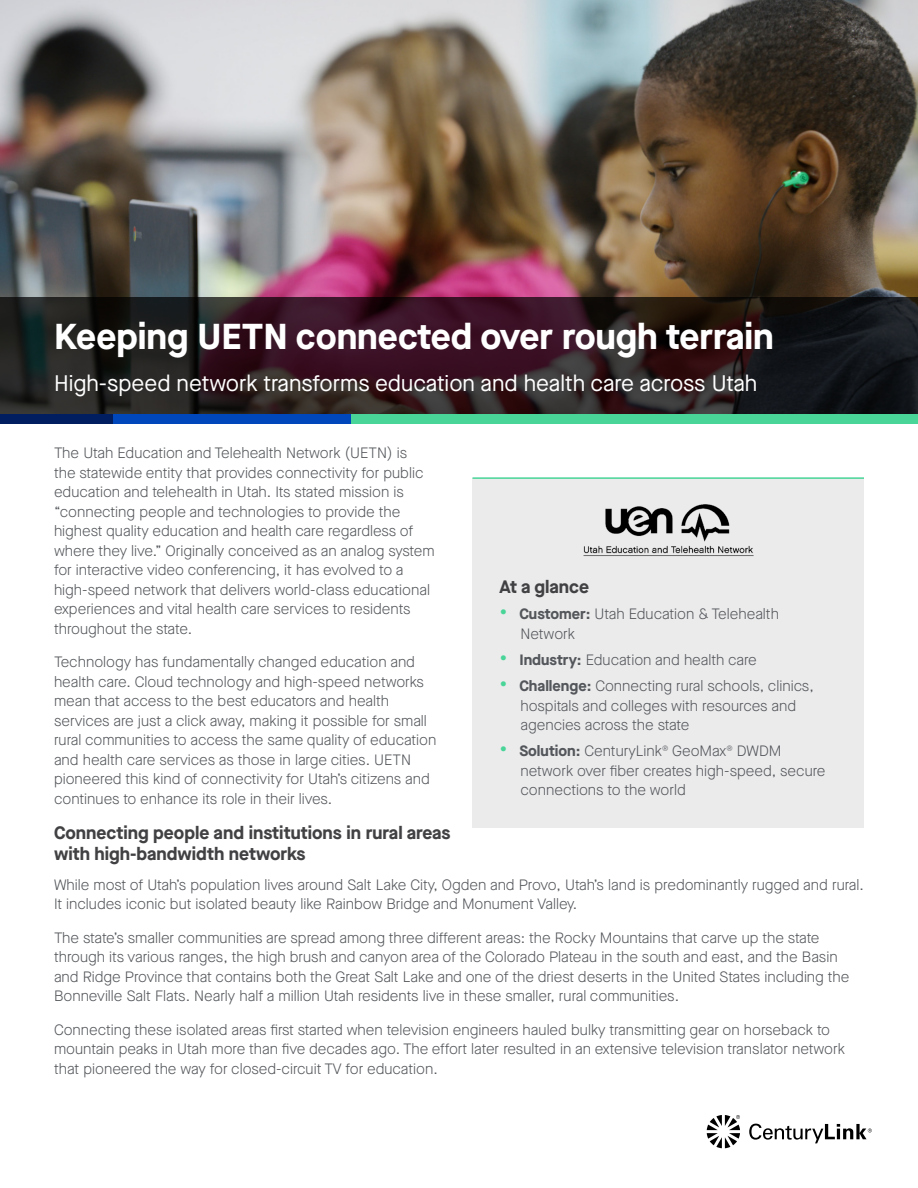
<style>
.page{position:relative;width:918px;height:1188px;background:#fff}
.page>*{position:absolute;margin:0;border:0;box-sizing:border-box;transform-origin:0 0}
.t1{font:700 36px "Maison Neue";color:#fff}
.Title_-_Sub{font:22.5px "Maison Neue";color:#fff}
.Heading_-_1_column{font:700 18px/21px "Maison Neue";color:#414042}
.Heading{font:700 18px "Maison Neue";color:#414042}
.Body_Copy{font:300 15px/19.5px "Maison Neue";color:#53565a}
.Body_-_1_Column{font:300 15px/19.5px "Maison Neue";color:#53565a}
.s1{font-weight:700;font-size:19.5px;color:#48d597}
.s2{font-weight:700}
</style>
<div class="page">
<svg style="left:707px;top:1115px;width:33px;height:33px"></svg>
<svg style="left:749px;top:1123px;width:123px;height:20px"></svg>
<img style="left:0;top:0;width:918px;height:297px">
<svg style="left:0;top:297px;width:918px;height:117px;background:#281a1f"></svg>
<div style="left:472px;top:478px;width:392px;height:350px;background:#ebebec"></div>
<img style="left:583px;top:504px;width:171px;height:52px">
<hr style="left:472px;top:477px;width:392px;height:2px;background:#48d597">
<div style="left:351px;top:414px;width:567px;height:10px;background:#48d597"></div>
<div style="left:0;top:414px;width:113px;height:10px;background:#001e60"></div>
<div style="left:113px;top:414px;width:238px;height:10px;background:#0047bb"></div>
<p class="t1" style="left:54px;top:311px;width:721px">Keeping UETN connected over rough terrain</p>
<p class="Title_-_Sub" style="left:54px;top:368px;width:705px">High-speed network transforms education and health care across Utah</p>
<p class="Body_Copy" style="left:54px;top:443px;width:382px">The Utah Education and Telehealth Network (UETN) is<br>the statewide entity that provides connectivity for public education and telehealth in Utah. Its stated mission is “connecting people and technologies to provide the highest quality education and health care regardless of where they live.” Originally conceived as an analog system for interactive video conferencing, it has evolved to a high-speed network that delivers world-class educational experiences and vital health care services to residents throughout the state.</p>
<p class="Body_Copy" style="left:54px;top:652px;width:384px">Technology has fundamentally changed education and health care. Cloud technology and high-speed networks mean that access to the best educators and health services are just a click away, making it possible for small rural communities to access the same quality of education and health care services as those in large cities. UETN pioneered this kind of connectivity for Utah’s citizens and continues to enhance its role in their lives.</p>
<p class="Heading_-_1_column" style="left:54px;top:822px;width:398px">Connecting people and institutions in rural areas with high-bandwidth networks</p>
<p class="Body_-_1_Column" style="left:54px;top:875px;width:811px">While most of Utah’s population lives around Salt Lake City, Ogden and Provo, Utah’s land is predominantly rugged and rural.<br>It includes iconic but isolated beauty like Rainbow Bridge and Monument Valley.</p>
<p class="Body_-_1_Column" style="left:54px;top:928px;width:797px">The state’s smaller communities are spread among three different areas: the Rocky Mountains that carve up the state through its various ranges, the high brush and canyon area of the Colorado Plateau in the south and east, and the Basin and Ridge Province that contains both the Great Salt Lake and one of the driest deserts in the United States including the Bonneville Salt Flats. Nearly half a million Utah residents live in these smaller, rural communities.</p>
<p class="Body_-_1_Column" style="left:54px;top:1020px;width:792px">Connecting these isolated areas first started when television engineers hauled bulky transmitting gear on horseback to mountain peaks in Utah more than five decades ago. The effort later resulted in an extensive television translator network that pioneered the way for closed-circuit TV for education.</p>
<p class="Heading" style="left:500px;top:574px;width:91px">At a glance</p>
<p class="Body_Copy" style="left:520px;top:604px;width:260px;text-indent:-21px"><span class="s1">•</span> <span class="s2">Customer:</span> Utah Education &amp; Telehealth<br>Network</p>
<p class="Body_Copy" style="left:500px;top:650px;width:259px"><span class="s1">•</span> <span class="s2">Industry:</span> Education and health care</p>
<p class="Body_Copy" style="left:520px;top:676px;width:295px;text-indent:-21px"><span class="s1">•</span> <span class="s2">Challenge:</span> Connecting rural schools, clinics, hospitals and colleges with resources and agencies across the state</p>
<p class="Body_Copy" style="left:520px;top:741px;width:307px;text-indent:-21px"><span class="s1">•</span> <span class="s2">Solution:</span> CenturyLink<sup>®</sup> GeoMax<sup>®</sup> DWDM network over fiber creates high-speed, secure connections to the world</p>
</div>
